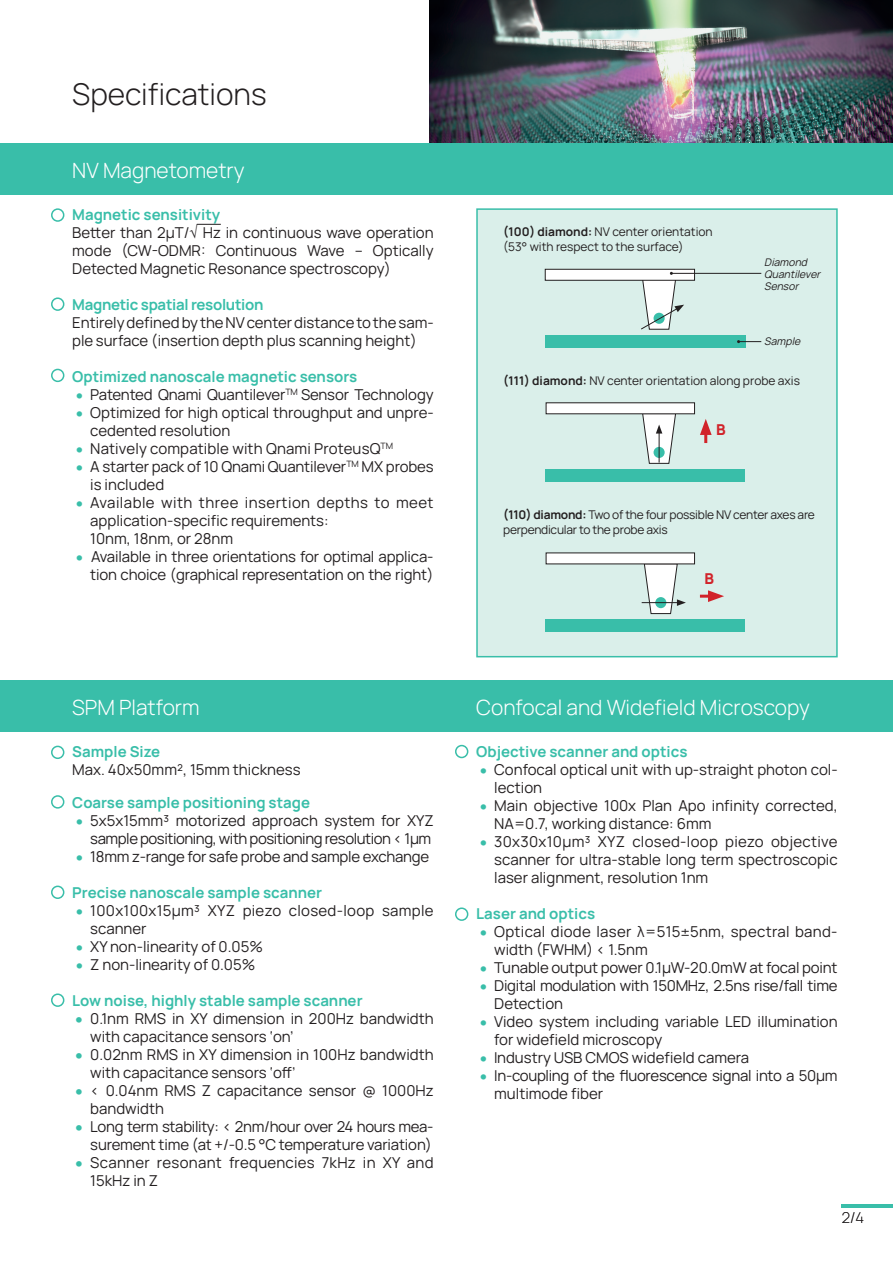
<style>
.page{position:relative;width:893px;height:1263px;background:#fff}
.page>*{position:absolute;margin:0;border:0;box-sizing:border-box;transform-origin:0 0}
.t1{font:300 30px "Manrope";color:#231f20}
.t2{font:300 21px "Manrope";color:#fff}
.t3{font:15px/18px "Manrope";color:#231f20}
.t4{font:15px/18px "Manrope";letter-spacing:-.02em;color:#231f20}
.t5{font:700 15px "Manrope";color:#39bea9}
.t6{font:15px/18px "Manrope";letter-spacing:.02em;color:#231f20}
.t7{font:15px/18px "Manrope";letter-spacing:-.03em;color:#231f20;text-align:right}
.t8{font:700 15px "Manrope";letter-spacing:-.02em;color:#39bea9}
.t9{font:200 15px "Manrope";color:#231f20}
.t10{font:800 15px "Manrope";color:#d1232a}
.t11{font:12px "Manrope";letter-spacing:-.015em;color:#231f20}
.t12{font:italic 10.5px "Manrope";color:#231f20}
.s1{font-family:"Minion Pro"}
.s2{font-size:22.5px;color:#39bea9}
.s3{font-weight:700}
.s4{font-weight:700;font-size:19.5px;color:#39bea9}
</style>
<div class="page">
<img style="left:429px;top:0;width:464px;height:144px">
<div style="left:0;top:144px;width:893px;height:51px;background:#39bea9"></div>
<hr style="left:842px;top:1204px;width:51px;height:3px;background:#39bea9">
<div style="left:0;top:680px;width:893px;height:51px;background:#39bea9"></div>
<div style="left:455px;top:745px;width:13px;height:13px;border:2px solid #39bea9;border-radius:50%"></div>
<div style="left:455px;top:907px;width:13px;height:14px;border:2px solid #39bea9;border-radius:50%"></div>
<div style="left:51px;top:746px;width:13px;height:13px;border:2px solid #39bea9;border-radius:50%"></div>
<div style="left:51px;top:795px;width:13px;height:14px;border:2px solid #39bea9;border-radius:50%"></div>
<div style="left:51px;top:885px;width:13px;height:14px;border:2px solid #39bea9;border-radius:50%"></div>
<div style="left:51px;top:208px;width:13px;height:14px;border:2px solid #39bea9;border-radius:50%"></div>
<div style="left:51px;top:297px;width:13px;height:14px;border:2px solid #39bea9;border-radius:50%"></div>
<div style="left:51px;top:369px;width:13px;height:13px;border:2px solid #39bea9;border-radius:50%"></div>
<svg style="left:197px;top:224px;width:24px;height:1px"></svg>
<div style="left:476px;top:208px;width:362px;height:449px;background:#daefea;border:2px solid #39bea9"></div>
<div style="left:546px;top:335px;width:200px;height:13px;background:#39bea9"></div>
<div style="left:545px;top:269px;width:149px;height:11px;background:#fff"></div>
<div style="left:545px;top:269px;width:150px;height:12px;border:1px solid #231f20"></div>
<hr style="left:642px;top:602px;width:37px;height:1px;background:#231f20">
<svg style="left:643px;top:564px;width:43px;height:50px"></svg>
<hr style="left:700px;top:595px;width:14px;height:3px;background:#d1232a">
<svg style="left:708px;top:590px;width:16px;height:12px"></svg>
<svg style="left:642px;top:414px;width:34px;height:50px"></svg>
<hr style="left:704px;top:429px;width:3px;height:14px;background:#d1232a">
<svg style="left:700px;top:419px;width:12px;height:16px"></svg>
<div style="left:546px;top:469px;width:199px;height:13px;background:#39bea9"></div>
<div style="left:546px;top:403px;width:148px;height:11px;background:#fff"></div>
<svg style="left:737px;top:340px;width:24px;height:3px"></svg>
<hr style="left:671px;top:273px;width:90px;height:1px;background:#231f20">
<svg style="left:640px;top:272px;width:44px;height:58px"></svg>
<div style="left:546px;top:619px;width:199px;height:13px;background:#39bea9"></div>
<div style="left:546px;top:553px;width:148px;height:11px;background:#fff"></div>
<div style="left:51px;top:993px;width:13px;height:14px;border:2px solid #39bea9;border-radius:50%"></div>
<p class="t1" style="left:72px;top:73px;width:196px">Specifications</p>
<p class="t2" style="left:72px;top:155px;width:174px">NV Magnetometry</p>
<p class="t5" style="left:72px;top:204px;width:149px">Magnetic sensitivity</p>
<p class="t3" style="left:72px;top:223px;width:363px;text-align:justify">Better than 2μT/<span class="s1">√</span> Hz in continuous wave operation mode (CW-ODMR: Continuous Wave – Optically Detected Magnetic Resonance spectroscopy)</p>
<p class="t8" style="left:72px;top:294px;width:193px">Magnetic spatial resolution</p>
<p class="t3" style="left:72px;top:313px;width:363px">Entirely defined by the NV center distance to the sam&shy;ple surface (insertion depth plus scanning height)</p>
<p class="t5" style="left:72px;top:366px;width:286px">Optimized nanoscale magnetic sensors</p>
<p class="t3" style="left:72px;top:385px;width:363px"><span class="s2">•</span> Patented Qnami Quantilever<sup>TM</sup> Sensor Technology</p>
<p class="t3" style="left:90px;top:403px;width:345px;text-indent:-18px"><span class="s2">•</span> Optimized for high optical throughput and unpre&shy;cedented resolution</p>
<p class="t3" style="left:72px;top:439px;width:322px"><span class="s2">•</span> Natively compatible with Qnami ProteusQ<sup>TM</sup></p>
<p class="t3" style="left:90px;top:457px;width:345px;text-indent:-18px"><span class="s2">•</span> A starter pack of 10 Qnami Quantilever<sup>TM</sup> MX probes is included</p>
<p class="t3" style="left:90px;top:493px;width:345px;text-indent:-18px"><span class="s2">•</span> Available with three insertion depths to meet application-specific requirements:</p>
<p class="t3" style="left:90px;top:529px;width:144px">10nm, 18nm, or 28nm</p>
<p class="t3" style="left:72px;top:547px;width:363px;text-align:right"><span class="s2">•</span> Available in three orientations for optimal applica&shy;tion choice (graphical representation on the right)</p>
<p class="t11" style="left:503px;top:223px;width:211px"><span class="s3">(100) diamond:</span> NV center orientation</p>
<p class="t11" style="left:503px;top:238px;width:182px">(53° with respect to the surface)</p>
<p class="t12" style="left:764px;top:255px;width:47px">Diamond</p>
<p class="t12" style="left:764px;top:267px;width:60px">Quantilever</p>
<p class="t12" style="left:764px;top:279px;width:39px">Sensor</p>
<p class="t12" style="left:764px;top:334px;width:40px">Sample</p>
<p class="t11" style="left:503px;top:372px;width:298px"><span class="s3">(111) diamond:</span> NV center orientation along probe axis</p>
<p class="t10" style="left:716px;top:419px;width:11px">B</p>
<p class="t11" style="left:503px;top:506px;width:313px"><span class="s3">(110) diamond:</span> Two of the four possible NV center axes are</p>
<p class="t11" style="left:503px;top:521px;width:166px">perpendicular to the probe axis</p>
<p class="t10" style="left:704px;top:568px;width:11px">B</p>
<p class="t2" style="left:72px;top:693px;width:129px">SPM Platform</p>
<p class="t5" style="left:72px;top:741px;width:89px">Sample Size</p>
<p class="t3" style="left:72px;top:760px;width:230px">Max. 40x50mm², 15mm thickness</p>
<p class="t5" style="left:72px;top:792px;width:239px">Coarse sample positioning stage</p>
<p class="t7" style="left:72px;top:811px;width:363px"><span class="s2">•</span> 5x5x15mm³ motorized approach system for XYZ sample positioning, with positioning resolution &lt; 1μm</p>
<p class="t3" style="left:72px;top:847px;width:359px"><span class="s2">•</span> 18mm z-range for safe probe and sample exchange</p>
<p class="t5" style="left:72px;top:882px;width:251px">Precise nanoscale sample scanner</p>
<p class="t6" style="left:90px;top:901px;width:345px;text-indent:-18px"><span class="s2">•</span> 100x100x15μm³ XYZ piezo closed-loop sample scanner</p>
<p class="t3" style="left:72px;top:937px;width:192px"><span class="s2">•</span> XY non-linearity of 0.05%</p>
<p class="t3" style="left:72px;top:955px;width:184px"><span class="s2">•</span> Z non-linearity of 0.05%</p>
<p class="t5" style="left:72px;top:990px;width:292px">Low noise, highly stable sample scanner</p>
<p class="t3" style="left:90px;top:1009px;width:345px;text-indent:-18px"><span class="s4">•</span> 0.1nm RMS in XY dimension in 200Hz bandwidth with capacitance sensors ‘on’</p>
<p class="t3" style="left:90px;top:1045px;width:345px;text-indent:-18px"><span class="s4">•</span> 0.02nm RMS in XY dimension in 100Hz bandwidth with capacitance sensors ‘off’</p>
<p class="t3" style="left:90px;top:1081px;width:345px;text-indent:-18px"><span class="s4">•</span> &lt; 0.04nm RMS Z capacitance sensor @ 1000Hz bandwidth</p>
<p class="t4" style="left:72px;top:1117px;width:363px;text-align:right"><span class="s4">•</span> Long term stability: &lt; 2nm/hour over 24 hours mea&shy;surement time (at +/-0.5 °C temperature variation)</p>
<p class="t6" style="left:90px;top:1153px;width:345px;text-indent:-18px"><span class="s4">•</span> Scanner resonant frequencies 7kHz in XY and<br>15kHz in Z</p>
<p class="t2" style="left:476px;top:693px;width:335px">Confocal and Widefield Microscopy</p>
<p class="t5" style="left:476px;top:741px;width:213px">Objective scanner and optics</p>
<p class="t3" style="left:494px;top:760px;width:345px;text-indent:-18px"><span class="s2">•</span> Confocal optical unit with up-straight photon col&shy;lection</p>
<p class="t3" style="left:494px;top:796px;width:345px;text-indent:-18px"><span class="s2">•</span> Main objective 100x Plan Apo infinity corrected,<br>NA=0.7, working distance: 6mm</p>
<p class="t3" style="left:494px;top:832px;width:345px;text-align:justify;text-indent:-18px"><span class="s2">•</span> 30x30x10μm³ XYZ closed-loop piezo objective scanner for ultra-stable long term spectroscopic laser alignment, resolution 1nm</p>
<p class="t5" style="left:476px;top:903px;width:120px">Laser and optics</p>
<p class="t6" style="left:494px;top:922px;width:345px;text-indent:-18px"><span class="s2">•</span> Optical diode laser λ=515±5nm, spectral band&shy;width (FWHM) &lt; 1.5nm</p>
<p class="t3" style="left:476px;top:958px;width:363px"><span class="s2">•</span> Tunable output power 0.1μW-20.0mW at focal point</p>
<p class="t4" style="left:494px;top:976px;width:345px;text-indent:-18px"><span class="s2">•</span> Digital modulation with 150MHz, 2.5ns rise/fall time<br>Detection</p>
<p class="t3" style="left:494px;top:1012px;width:345px;text-indent:-18px"><span class="s2">•</span> Video system including variable LED illumination for widefield microscopy</p>
<p class="t3" style="left:476px;top:1048px;width:274px"><span class="s2">•</span> Industry USB CMOS widefield camera</p>
<p class="t4" style="left:494px;top:1066px;width:345px;text-indent:-18px"><span class="s2">•</span> In-coupling of the fluorescence signal into a 50μm multimode fiber</p>
<p class="t9" style="left:842px;top:1207px;width:24px">2/4</p>
</div>
